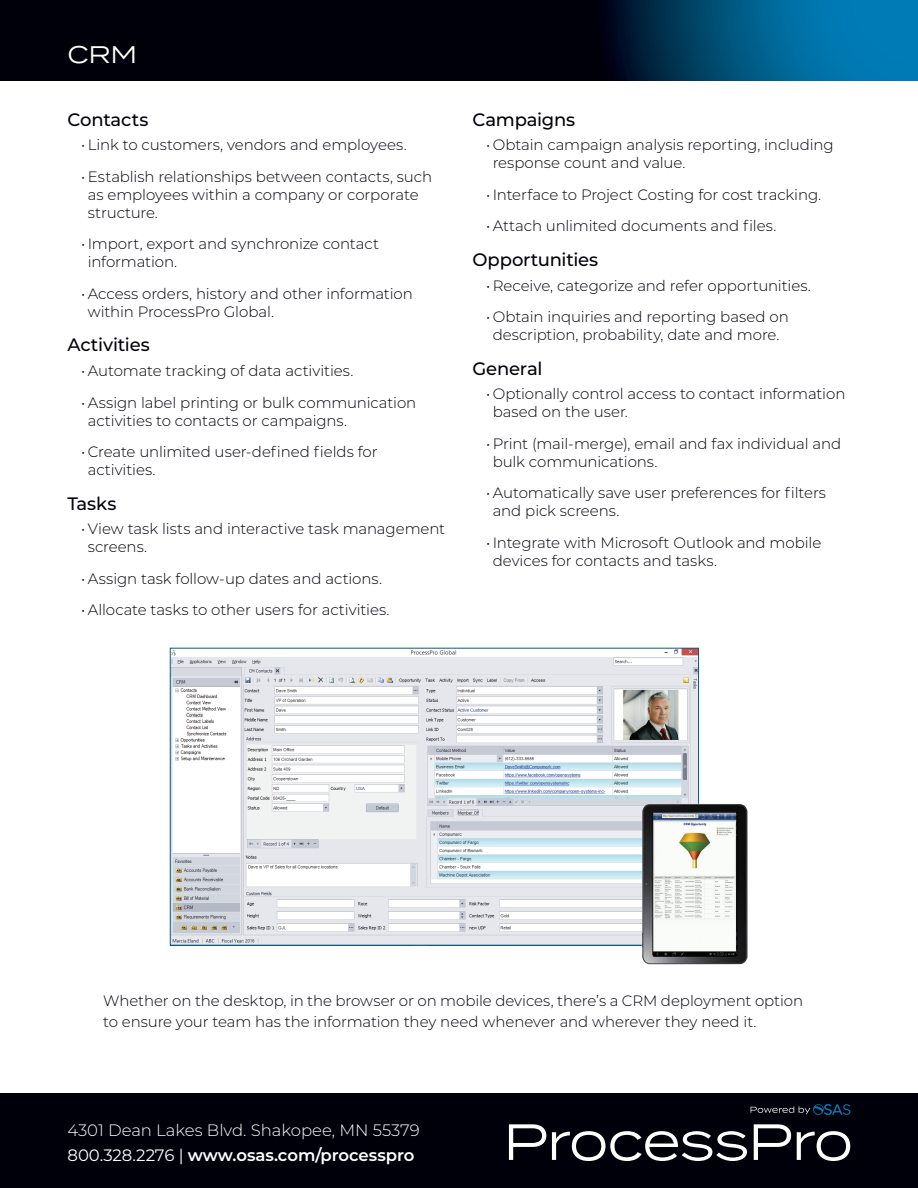
<style>
.page{position:relative;width:918px;height:1188px;background:#fff}
.page>*{position:absolute;margin:0;border:0;box-sizing:border-box;transform-origin:0 0}
.t1{font:24px "Termina";color:#fff}
.t2{font:500 18px "Montserrat";letter-spacing:-.01em;color:#00000b}
.t3{font:300 16.5px/24.8px "Montserrat";color:#fff}
.t4{font:300 15px/18px "Montserrat";letter-spacing:-.005em;color:#00000b}
.s1{font-weight:400}
.s2{font-weight:600}
</style>
<div class="page">
<div style="left:0;top:1094px;width:918px;height:94px;background:#00000b"></div>
<svg style="left:0;top:0;width:918px;height:81px;background:#001c31"></svg>
<svg style="left:509px;top:1124px;width:37px;height:36px"></svg>
<svg style="left:552px;top:1131px;width:195px;height:30px"></svg>
<svg style="left:754px;top:1124px;width:37px;height:36px"></svg>
<svg style="left:797px;top:1131px;width:53px;height:30px"></svg>
<svg style="left:751px;top:1104px;width:99px;height:11px"></svg>
<img style="left:172px;top:650px;width:525px;height:293px">
<img style="left:642px;top:804px;width:106px;height:161px">
<h1 class="t1" style="left:68px;top:37px;width:71px">CRM</h1>
<p class="t2" style="left:68px;top:107px;width:82px">Contacts</p>
<p class="t4" style="left:81px;top:136px;width:327px">• Link to customers, vendors and employees.</p>
<p class="t4" style="left:88px;top:167px;width:346px;text-indent:-7px">• Establish relationships between contacts, such as employees within a company or corporate structure.</p>
<p class="t4" style="left:88px;top:235px;width:293px;text-indent:-7px">• Import, export and synchronize contact information.</p>
<p class="t4" style="left:88px;top:284px;width:327px;text-indent:-7px">• Access orders, history and other information within ProcessPro Global.</p>
<p class="t2" style="left:68px;top:332px;width:84px">Activities</p>
<p class="t4" style="left:81px;top:361px;width:274px">• Automate tracking of data activities.</p>
<p class="t4" style="left:88px;top:393px;width:330px;text-indent:-7px">• Assign label printing or bulk communication activities to contacts or campaigns.</p>
<p class="t4" style="left:88px;top:442px;width:291px;text-indent:-7px">• Create unlimited user-defined fields for activities.</p>
<p class="t2" style="left:68px;top:491px;width:50px">Tasks</p>
<p class="t4" style="left:88px;top:520px;width:359px;text-indent:-7px">• View task lists and interactive task management screens.</p>
<p class="t4" style="left:81px;top:569px;width:303px">• Assign task follow-up dates and actions.</p>
<p class="t4" style="left:81px;top:601px;width:310px">• Allocate tasks to other users for activities.</p>
<p class="t2" style="left:472px;top:107px;width:104px">Campaigns</p>
<p class="t4" style="left:493px;top:136px;width:342px;text-indent:-7px">• Obtain campaign analysis reporting, including response count and value.</p>
<p class="t4" style="left:486px;top:185px;width:337px">• Interface to Project Costing for cost tracking.</p>
<p class="t4" style="left:486px;top:217px;width:292px">• Attach unlimited documents and files.</p>
<p class="t2" style="left:472px;top:247px;width:127px">Opportunities</p>
<p class="t4" style="left:486px;top:276px;width:326px">• Receive, categorize and refer opportunities.</p>
<p class="t4" style="left:486px;top:307px;width:304px;text-align:center">• Obtain inquiries and reporting based on description, probability, date and more.</p>
<p class="t2" style="left:472px;top:356px;width:72px">General</p>
<p class="t4" style="left:493px;top:385px;width:354px;text-indent:-7px">• Optionally control access to contact information based on the user.</p>
<p class="t4" style="left:493px;top:434px;width:350px;text-indent:-7px">• Print (mail-merge), email and fax individual and bulk communications.</p>
<p class="t4" style="left:493px;top:484px;width:335px;text-indent:-7px">• Automatically save user preferences for filters and pick screens.</p>
<p class="t4" style="left:493px;top:533px;width:330px;text-indent:-7px">• Integrate with Microsoft Outlook and mobile devices for contacts and tasks.</p>
<p class="t4" style="left:103px;top:990px;width:702px;line-height:21px">Whether on the desktop, in the browser or on mobile devices, there’s a CRM deployment option to ensure your team has the information they need whenever and wherever they need it.</p>
<p class="t3" style="left:68px;top:1117px;width:354px">4301 Dean Lakes Blvd. Shakopee, MN 55379<br><span class="s1">800.328.2276 |</span> <span class="s2">www.osas.com/processpro</span></p>
</div>
